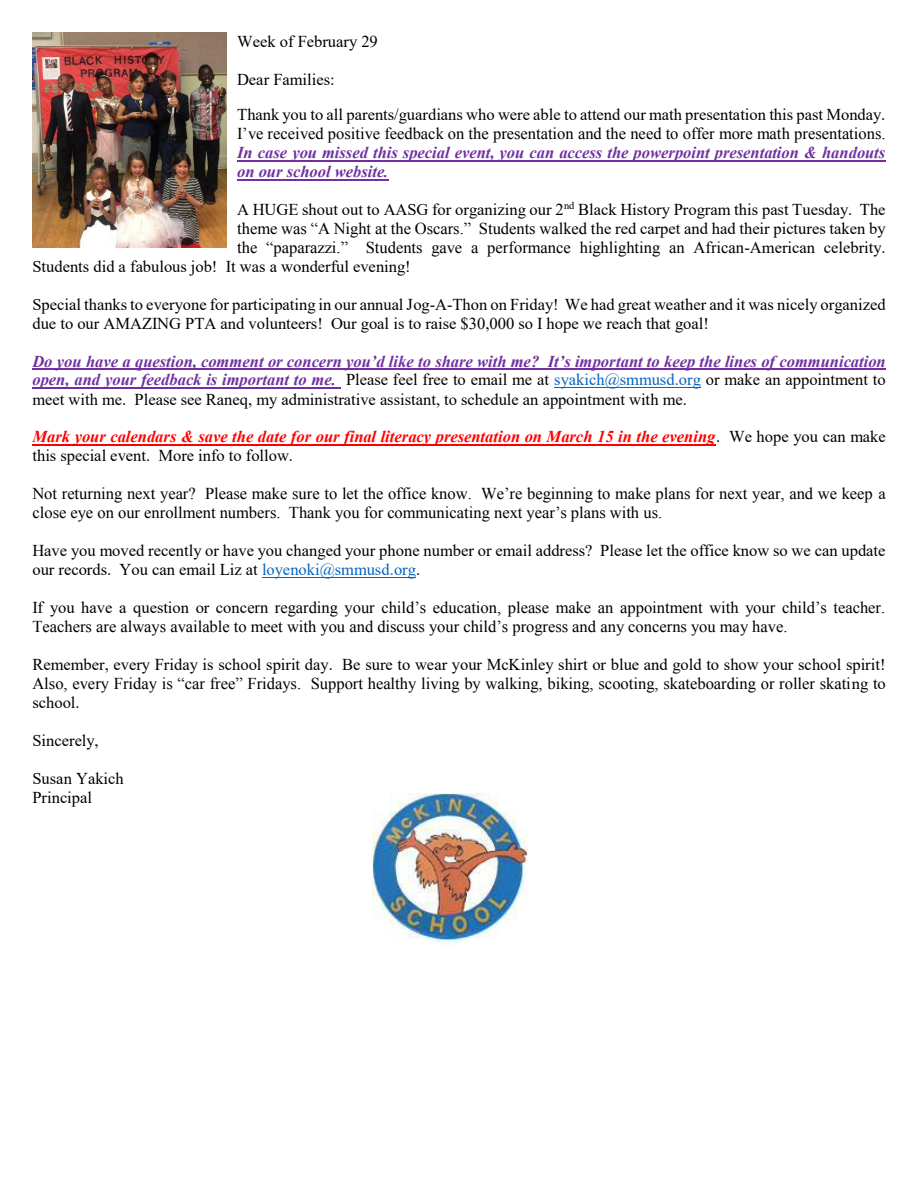
<style>
.page{position:relative;width:918px;height:1188px;background:#fff}
.page>*{position:absolute;margin:0;border:0;box-sizing:border-box;transform-origin:0 0}
.t1{font:16.5px/18.9px "Times New Roman";color:#000}
.t2{font:italic 700 16.5px/18.9px "Times New Roman";color:#7030a0}
.t3{font:italic 700 16.5px/19px "Times New Roman";color:#f00}
.s1{font-weight:400;font-style:normal;color:#000}
.s2{font-weight:400;font-style:normal;color:#0563c1}
.s3{color:#0563c1}
</style>
<div class="page">
<hr style="left:237px;top:160px;width:649px;height:1px;background:#7030a0">
<hr style="left:237px;top:179px;width:151px;height:2px;background:#7030a0">
<hr style="left:32px;top:369px;width:854px;height:1px;background:#7030a0">
<hr style="left:32px;top:387px;width:309px;height:2px;background:#7030a0">
<hr style="left:554px;top:387px;width:147px;height:1px;background:#0563c1">
<hr style="left:32px;top:444px;width:684px;height:2px;background:#f00">
<hr style="left:262px;top:577px;width:154px;height:1px;background:#0563c1">
<img style="left:372px;top:794px;width:156px;height:151px">
<img style="left:32px;top:33px;width:195px;height:215px">
<p class="t1" style="left:237px;top:32px;width:142px">Week of February 29</p>
<p class="t1" style="left:237px;top:63px;width:650px;line-height:34.3px">Dear Families:<br>Thank you to all parents/guardians who were able to attend our math presentation this past Monday.</p>
<p class="t1" style="left:237px;top:124px;width:650px">I’ve received positive feedback on the presentation and the need to offer more math presentations.</p>
<p class="t2" style="left:237px;top:143px;width:650px">In case you missed this special event, you can access the powerpoint presentation &amp; handouts on our school website.</p>
<p class="t1" style="left:237px;top:200px;width:650px">A HUGE shout out to AASG for organizing our 2<sup>nd</sup> Black History Program this past Tuesday. The</p>
<p class="t1" style="left:237px;top:219px;width:650px">theme was “A Night at the Oscars.” Students walked the red carpet and had their pictures taken by</p>
<p class="t1" style="left:237px;top:238px;width:650px">the “paparazzi.” Students gave a performance highlighting an African-American celebrity.</p>
<p class="t1" style="left:32px;top:257px;width:380px">Students did a fabulous job! It was a wonderful evening!</p>
<p class="t1" style="left:32px;top:295px;width:855px">Special thanks to everyone for participating in our annual Jog-A-Thon on Friday! We had great weather and it was nicely organized due to our AMAZING PTA and volunteers! Our goal is to raise $30,000 so I hope we reach that goal!</p>
<p class="t2" style="left:32px;top:352px;width:855px;text-align:justify">Do you have a question, comment or concern you’d like to share with me? It’s important to keep the lines of communication open, and your feedback is important to me. <span class="s1">Please feel free to email me at</span> <span class="s2">syakich@smmusd.org</span> <span class="s1">or make an appointment to meet with me. Please see Raneq, my administrative assistant, to schedule an appointment with me.</span></p>
<p class="t3" style="left:32px;top:427px;width:855px">Mark your calendars &amp; save the date for our final literacy presentation on March 15 in the evening<span class="s1">. We hope you can make this special event. More info to follow.</span></p>
<p class="t1" style="left:32px;top:484px;width:855px">Not returning next year? Please make sure to let the office know. We’re beginning to make plans for next year, and we keep a close eye on our enrollment numbers. Thank you for communicating next year’s plans with us.</p>
<p class="t1" style="left:32px;top:541px;width:854px">Have you moved recently or have you changed your phone number or email address? Please let the office know so we can update our records. You can email Liz at <span class="s3">loyenoki@smmusd.org</span>.</p>
<p class="t1" style="left:32px;top:598px;width:854px">If you have a question or concern regarding your child’s education, please make an appointment with your child’s teacher.<br>Teachers are always available to meet with you and discuss your child’s progress and any concerns you may have.</p>
<p class="t1" style="left:32px;top:655px;width:855px;text-align:justify">Remember, every Friday is school spirit day. Be sure to wear your McKinley shirt or blue and gold to show your school spirit!<br>Also, every Friday is “car free” Fridays. Support healthy living by walking, biking, scooting, skateboarding or roller skating to school.</p>
<p class="t1" style="left:32px;top:731px;width:68px">Sincerely,</p>
<p class="t1" style="left:32px;top:769px;width:93px">Susan Yakich<br>Principal</p>
</div>
